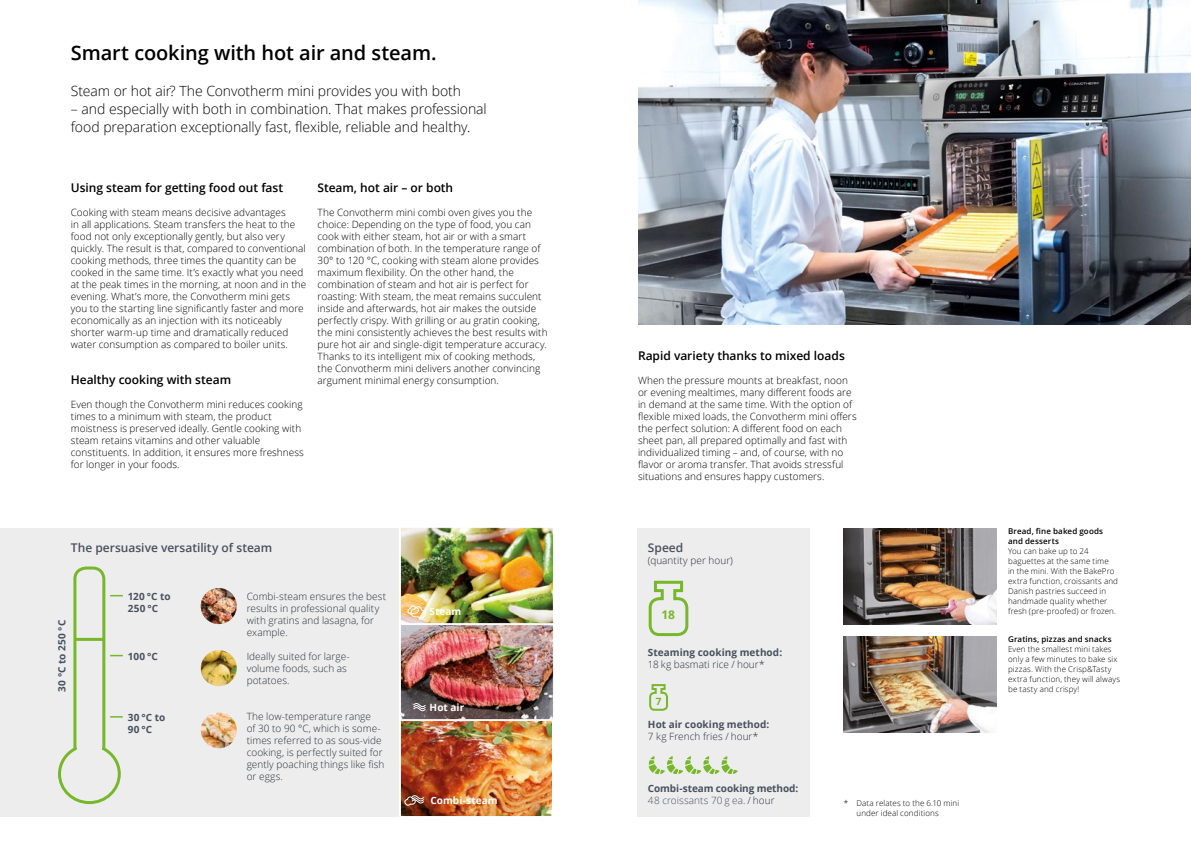
<style>
.page{position:relative;width:1191px;height:842px;background:#fff}
.page>*{position:absolute;margin:0;border:0;box-sizing:border-box;transform-origin:0 0}
.t1{font:600 20px "Open Sans";letter-spacing:-.005em;color:#000}
.t2{font:300 14px/18px "Open Sans";letter-spacing:-.005em;color:#000}
.t3{font:600 12px "Open Sans";letter-spacing:-.005em;color:#000}
.t4{font:600 12px "Open Sans";color:#47515d}
.t5{font:700 12px "Open Sans";color:#76b82a}
.t6{font:300 10px/12px "Open Sans";letter-spacing:.005em;color:#000}
.t7{font:300 10px/12px "Open Sans";letter-spacing:.005em;color:#25303b}
.t8{font:700 10px/12px "Open Sans";letter-spacing:.005em;color:#47515d}
.t9{font:700 10px "Open Sans";letter-spacing:.005em;color:#fff}
.t10{font:700 10px "Open Sans";color:#76b82a}
.t11{font:300 8px/10px "Open Sans";letter-spacing:.015em;color:#000}
.t12{font:600 8px/10px "Open Sans";letter-spacing:.02em;color:#000}
.s1{font-weight:300}
.s2{font-weight:300;color:#25303b}
</style>
<div class="page">
<img style="left:638px;top:0;width:553px;height:324px">
<div style="left:637px;top:528px;width:172px;height:288px;background:#ededed"></div>
<svg style="left:648px;top:580px;width:41px;height:57px"></svg>
<svg style="left:649px;top:684px;width:19px;height:27px"></svg>
<svg style="left:648px;top:756px;width:89px;height:18px"></svg>
<img style="left:843px;top:528px;width:153px;height:96px">
<img style="left:843px;top:636px;width:153px;height:96px">
<div style="left:0;top:528px;width:400px;height:288px;background:#ededed"></div>
<img style="left:201px;top:712px;width:36px;height:36px;border-radius:18px">
<img style="left:201px;top:650px;width:36px;height:36px;border-radius:18px">
<img style="left:201px;top:588px;width:36px;height:36px;border-radius:18px">
<img style="left:402px;top:529px;width:150px;height:286px">
<div style="left:400px;top:624px;width:154px;height:96px;border:1px solid #fff"></div>
<div style="left:400px;top:720px;width:153px;height:97px;border:1px solid #fff"></div>
<div style="left:400px;top:527px;width:154px;height:97px;border:1px solid #fff"></div>
<svg style="left:412px;top:702px;width:14px;height:10px"></svg>
<svg style="left:403px;top:795px;width:22px;height:11px"></svg>
<svg style="left:406px;top:605px;width:21px;height:14px"></svg>
<hr style="left:399px;top:528px;width:2px;height:288px;background:#fff">
<svg style="left:58px;top:566px;width:65px;height:239px"></svg>
<hr style="left:75px;top:638px;width:29px;height:3px;background:#76b82a">
<h1 class="t1" style="left:71px;top:39px;width:367px">Smart cooking with hot air and steam.</h1>
<h2 class="t2" style="left:71px;top:82px;width:392px">Steam or hot air? The Convotherm mini provides you with both</h2>
<h2 class="t2" style="left:71px;top:100px;width:417px">– and especially with both in combination. That makes professional food preparation exceptionally fast, flexible, reliable and healthy.</h2>
<p class="t3" style="left:71px;top:179px;width:214px">Using steam for getting food out fast</p>
<p class="t6" style="left:71px;top:206px;width:237px">Cooking with steam means decisive advantages<br>in all applications. Steam transfers the heat to the food not only exceptionally gently, but also very quickly. The result is that, compared to conventional cooking methods, three times the quantity can be cooked in the same time. It’s exactly what you need at the peak times in the morning, at noon and in the evening. What’s more, the Convotherm mini gets you to the starting line significantly faster and more economically as an injection with its noticeably shorter warm-up time and dramatically reduced water consumption as compared to boiler units.</p>
<p class="t3" style="left:71px;top:371px;width:162px">Healthy cooking with steam</p>
<p class="t6" style="left:71px;top:398px;width:234px">Even though the Convotherm mini reduces cooking times to a minimum with steam, the product moistness is preserved ideally. Gentle cooking with steam retains vitamins and other valuable constituents. In addition, it ensures more freshness for longer in your foods.</p>
<p class="t3" style="left:317px;top:179px;width:137px">Steam, hot air – or both</p>
<p class="t6" style="left:317px;top:206px;width:231px">The Convotherm mini combi oven gives you the choice: Depending on the type of food, you can cook with either steam, hot air or with a smart combination of both. In the temperature range of 30° to 120 °C, cooking with steam alone provides maximum flexibility. On the other hand, the combination of steam and hot air is perfect for roasting: With steam, the meat remains succulent inside and afterwards, hot air makes the outside perfectly crispy. With grilling or au gratin cooking, the mini consistently achieves the best results with pure hot air and single-digit temperature accuracy.<br>Thanks to its intelligent mix of cooking methods, the Convotherm mini delivers another convincing argument minimal energy consumption.</p>
<p class="t4" style="left:71px;top:539px;width:203px">The persuasive versatility of steam</p>
<p class="t8" style="left:56px;top:692px;width:73px;rotate:-90deg">30 °C to 250 °C</p>
<p class="t8" style="left:128px;top:590px;width:45px">120 °C to<br>250 °C</p>
<p class="t8" style="left:128px;top:650px;width:32px">100 °C</p>
<p class="t8" style="left:128px;top:711px;width:39px">30 °C to<br>90 °C</p>
<p class="t7" style="left:247px;top:590px;width:141px">Combi-steam ensures the best results in professional quality with gratins and lasagna, for example.</p>
<p class="t7" style="left:247px;top:650px;width:104px">Ideally suited for large&shy;volume foods, such as potatoes.</p>
<p class="t7" style="left:247px;top:710px;width:139px">The low-temperature range<br>of 30 to 90 °C, which is some&shy;times referred to as sous-vide cooking, is perfectly suited for gently poaching things like fish or eggs.</p>
<p class="t9" style="left:429px;top:604px;width:33px">Steam</p>
<p class="t9" style="left:429px;top:700px;width:36px">Hot air</p>
<p class="t9" style="left:430px;top:793px;width:69px">Combi-steam</p>
<p class="t3" style="left:638px;top:347px;width:208px">Rapid variety thanks to mixed loads</p>
<p class="t6" style="left:638px;top:374px;width:220px">When the pressure mounts at breakfast, noon or evening mealtimes, many different foods are in demand at the same time. With the option of flexible mixed loads, the Convotherm mini offers the perfect solution: A different food on each sheet pan, all prepared optimally and fast with individualized timing – and, of course, with no flavor or aroma transfer. That avoids stressful situations and ensures happy customers.</p>
<p class="t4" style="left:648px;top:539px;width:37px">Speed</p>
<p class="t7" style="left:648px;top:554px;width:86px">(quantity per hour)</p>
<p class="t5" style="left:661px;top:607px;width:15px">18</p>
<p class="t8" style="left:648px;top:646px;width:136px">Steaming cooking method:</p>
<p class="t7" style="left:648px;top:658px;width:118px">18 kg basmati rice / hour*</p>
<p class="t10" style="left:656px;top:694px;width:7px">7</p>
<p class="t8" style="left:648px;top:718px;width:123px">Hot air cooking method:</p>
<p class="t7" style="left:648px;top:730px;width:112px">7 kg French fries / hour*</p>
<p class="t8" style="left:648px;top:782px;width:152px">Combi-steam cooking method:<br><span class="s1">48 croissants 70 g ea.</span> <span class="s2">/ hour</span></p>
<p class="t11" style="left:856px;top:798px;width:104px;text-indent:-13px">* Data relates to the 6.10 mini under ideal conditions</p>
<p class="t12" style="left:1008px;top:526px;width:96px">Bread, fine baked goods and desserts</p>
<p class="t11" style="left:1008px;top:546px;width:111px">You can bake up to 24 baguettes at the same time<br>in the mini. With the BakePro extra function, croissants and<br>Danish pastries succeed in handmade quality whether fresh (pre-proofed) or frozen.</p>
<p class="t12" style="left:1008px;top:634px;width:105px">Gratins, pizzas and snacks</p>
<p class="t11" style="left:1008px;top:644px;width:113px">Even the smallest mini takes only a few minutes to bake six pizzas. With the Crisp&amp;Tasty extra function, they will always be tasty and crispy!</p>
</div>
